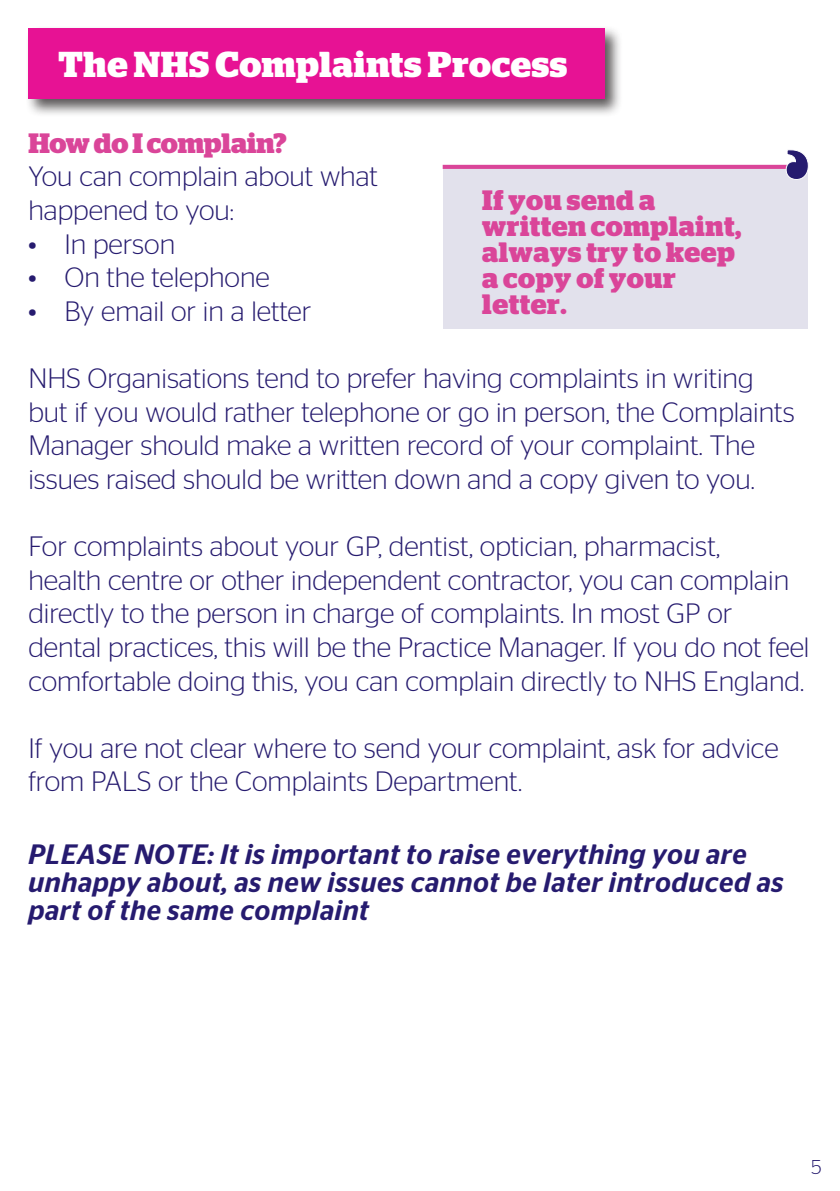
<style>
.page{position:relative;width:840px;height:1191px;background:#fff}
.page>*{position:absolute;margin:0;border:0;box-sizing:border-box;transform-origin:0 0}
.t1{font:700 36px "Stag";letter-spacing:.02em;color:#fff}
.Paragraph_Style_1{font:300 28px/33.6px "Stag Sans";color:#261b6f}
.Pull_out_text_or_cap{font:italic 500 28px/28px "Stag Sans";letter-spacing:.02em;color:#261b6f}
.Intro_Para{font:700 28px/25.8px "Stag";letter-spacing:.02em;color:#da4599}
.Sub_heading{font:700 28px "Stag";letter-spacing:-.005em;color:#da4599}
.t2{font:300 20px "Stag Sans";color:#261b6f}
</style>
<div class="page">
<div style="left:25px;top:25px;width:598px;height:93px;background:#231f20;opacity:.75"></div>
<div style="left:28px;top:28px;width:576px;height:71px;background:#e71294"></div>
<div style="left:443px;top:169px;width:364px;height:160px;background:#e2e1ec"></div>
<hr style="left:442px;top:165px;width:357px;height:4px;background:#da4599">
<svg style="left:784px;top:149px;width:24px;height:31px"></svg>
<p class="t1" style="left:58px;top:43px;width:510px">The NHS Complaints Process</p>
<p class="Sub_heading" style="left:28px;top:127px;width:259px">How do I complain?</p>
<p class="Paragraph_Style_1" style="left:28px;top:159px;width:351px">You can complain about what happened to you:</p>
<p class="Paragraph_Style_1" style="left:28px;top:227px;width:148px">• In person</p>
<p class="Paragraph_Style_1" style="left:28px;top:260px;width:243px">• On the telephone</p>
<p class="Paragraph_Style_1" style="left:28px;top:294px;width:284px">• By email or in a letter</p>
<p class="Intro_Para" style="left:482px;top:188px;width:260px">If you send a written complaint, always try to keep a copy of your letter.</p>
<p class="Paragraph_Style_1" style="left:28px;top:361px;width:767px">NHS Organisations tend to prefer having complaints in writing but if you would rather telephone or go in person, the Complaints Manager should make a written record of your complaint. The issues raised should be written down and a copy given to you.</p>
<p class="Paragraph_Style_1" style="left:28px;top:529px;width:782px">For complaints about your GP, dentist, optician, pharmacist,<br>health centre or other independent contractor, you can complain directly to the person in charge of complaints. In most GP or dental practices, this will be the Practice Manager. If you do not feel comfortable doing this, you can complain directly to NHS England.</p>
<p class="Paragraph_Style_1" style="left:28px;top:731px;width:751px">If you are not clear where to send your complaint, ask for advice from PALS or the Complaints Department.</p>
<p class="Pull_out_text_or_cap" style="left:28px;top:840px;width:756px">PLEASE NOTE: It is important to raise everything you are unhappy about, as new issues cannot be later introduced as part of the same complaint</p>
<p class="t2" style="left:811px;top:1156px;width:12px">5</p>
</div>
